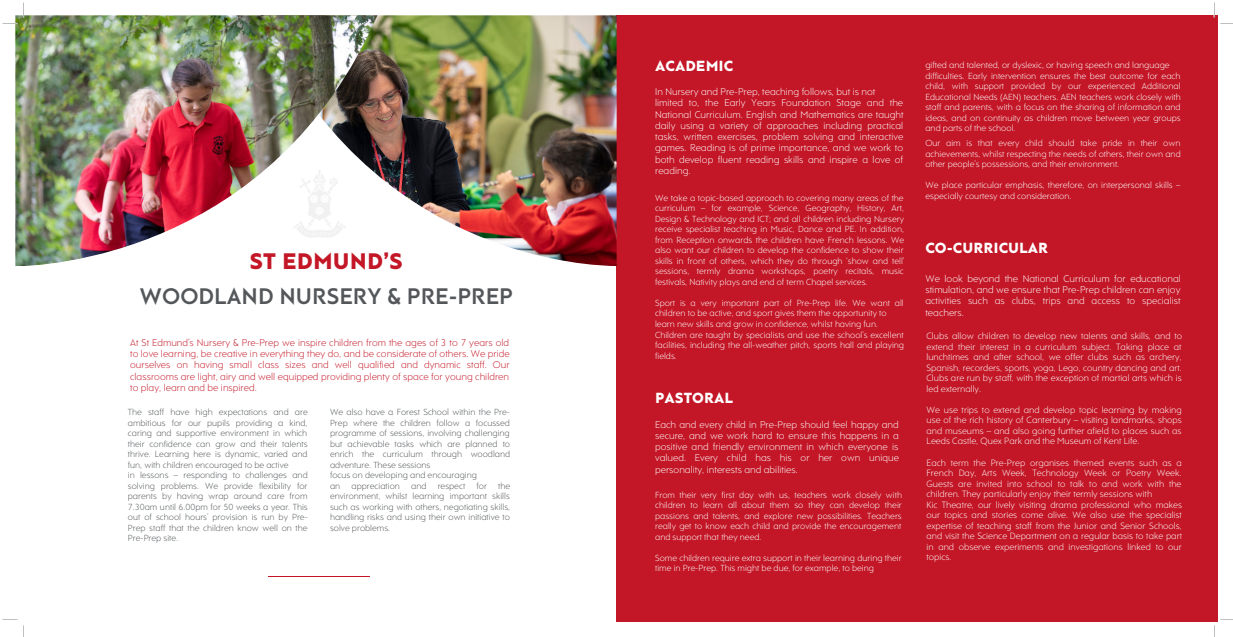
<style>
.page{position:relative;width:1233px;height:637px;background:#fff}
.page>*{position:absolute;margin:0;border:0;box-sizing:border-box;transform-origin:0 0}
.t1{font:700 23px "Rams";letter-spacing:.005em;color:#54575a}
.t2{font:900 23px "Rams";letter-spacing:.005em;color:#c31727}
.t3{font:900 15px "Rams";letter-spacing:.005em;color:#fff}
.t4{font:10px/11.3px "Rams Lt";letter-spacing:.005em;color:#fff;text-align:justify}
.t5{font:10px/11.3px "Rams Lt";letter-spacing:.005em;color:#c31727;text-align:justify}
.t6{font:9.3px/10.5px "Rams Lt";color:#fff;text-align:justify}
.t7{font:9px/10.5px "Rams Lt";letter-spacing:.005em;color:#fff}
.t8{font:9px/10.5px "Rams Lt";letter-spacing:.005em;color:#54575a}
</style>
<div class="page">
<hr style="left:268px;top:576px;width:101px;height:1px;background:#c31727">
<div style="left:616px;top:15px;width:602px;height:607px;background:#c31727"></div>
<img style="left:377px;top:15px;width:240px;height:251px">
<img style="left:15px;top:15px;width:362px;height:251px">
<svg style="left:3px;top:3px;width:21px;height:21px"></svg>
<svg style="left:1214px;top:3px;width:19px;height:21px"></svg>
<svg style="left:3px;top:619px;width:21px;height:18px"></svg>
<svg style="left:1214px;top:619px;width:19px;height:18px"></svg>
<h1 class="t2" style="left:249px;top:247px;width:155px">ST EDMUND’S</h1>
<h1 class="t1" style="left:139px;top:283px;width:375px">WOODLAND NURSERY &amp; PRE-PREP</h1>
<p class="t5" style="left:130px;top:337px;width:381px">At St Edmund’s Nursery &amp; Pre-Prep we inspire children from the ages of 3 to 7 years old to love learning, be creative in everything they do, and be considerate of others. We pride ourselves on having small class sizes and well qualified and dynamic staff. Our classrooms are light, airy and well equipped providing plenty of space for young children to play, learn and be inspired.</p>
<p class="t8" style="left:128px;top:407px;width:181px">The staff have high expectations and are ambitious for our pupils providing a kind, caring and supportive environment in which their confidence can grow and their talents thrive. Learning here is dynamic, varied and fun, with children encouraged to be active<br>in lessons – responding to challenges and solving problems. We provide flexibility for parents by having wrap around care from 7.30am until 6.00pm for 50 weeks a year. This out of school hours’ provision is run by Pre-Prep staff that the children know well on the Pre-Prep site.</p>
<p class="t8" style="left:330px;top:407px;width:182px">We also have a Forest School within the Pre-Prep where the children follow a focussed programme of sessions, involving challenging but achievable tasks which are planned to enrich the curriculum through woodland adventure. These sessions<br>focus on developing and encouraging<br>an appreciation and respect for the environment, whilst learning important skills such as working with others, negotiating skills, handling risks and using their own initiative to solve problems.</p>
<h2 class="t3" style="left:655px;top:56px;width:80px">ACADEMIC</h2>
<p class="t4" style="left:655px;top:86px;width:250px;text-align:left">In Nursery and Pre-Prep, teaching follows, but is not limited to, the Early Years Foundation Stage and the National Curriculum. English and Mathematics are taught daily using a variety of approaches including practical tasks, written exercises, problem solving and interactive games. Reading is of prime importance, and we work to both develop fluent reading skills and inspire a love of reading.</p>
<p class="t7" style="left:655px;top:193px;width:251px;text-align:justify">We take a topic-based approach to covering many areas of the curriculum – for example, Science, Geography, History, Art, Design &amp; Technology and ICT; and all children including Nursery receive specialist teaching in Music, Dance and PE. In addition, from Reception onwards the children have French lessons. We also want our children to develop the confidence to show their skills in front of others, which they do through ‘show and tell’ sessions, termly drama workshops, poetry recitals, music festivals, Nativity plays and end of term Chapel services.</p>
<p class="t7" style="left:655px;top:298px;width:250px">Sport is a very important part of Pre-Prep life. We want all children to be active, and sport gives them the opportunity to learn new skills and grow in confidence, whilst having fun.<br>Children are taught by specialists and use the school’s excellent facilities, including the all-weather pitch, sports hall and playing fields.</p>
<h2 class="t3" style="left:655px;top:389px;width:79px">PASTORAL</h2>
<p class="t4" style="left:655px;top:418px;width:245px">Each and every child in Pre-Prep should feel happy and secure, and we work hard to ensure this happens in a positive and friendly environment in which everyone is valued. Every child has his or her own unique personality, interests and abilities.</p>
<p class="t7" style="left:655px;top:489px;width:248px;text-align:justify">From their very first day with us, teachers work closely with children to learn all about them so they can develop their passions and talents, and explore new possibilities. Teachers really get to know each child and provide the encouragement and support that they need.</p>
<p class="t7" style="left:655px;top:552px;width:248px">Some children require extra support in their learning during their time in Pre-Prep. This might be due, for example, to being</p>
<p class="t7" style="left:925px;top:60px;width:257px">gifted and talented, or dyslexic, or having speech and language difficulties. Early intervention ensures the best outcome for each child, with support provided by our experienced Additional Educational Needs (AEN) teachers. AEN teachers work closely with staff and parents, with a focus on the sharing of information and ideas, and on continuity as children move between year groups and parts of the school.</p>
<p class="t7" style="left:925px;top:138px;width:257px;text-align:justify">Our aim is that every child should take pride in their own achievements, whilst respecting the needs of others, their own and other people’s possessions, and their environment.</p>
<p class="t7" style="left:925px;top:180px;width:256px">We place particular emphasis, therefore, on interpersonal skills – especially courtesy and consideration.</p>
<h2 class="t3" style="left:925px;top:238px;width:124px">CO-CURRICULAR</h2>
<p class="t4" style="left:925px;top:273px;width:257px">We look beyond the National Curriculum for educational stimulation, and we ensure that Pre-Prep children can enjoy activities such as clubs, trips and access to specialist teachers.</p>
<p class="t6" style="left:927px;top:331px;width:257px">Clubs allow children to develop new talents and skills, and to extend their interest in a curriculum subject. Taking place at lunchtimes and after school, we offer clubs such as archery, Spanish, recorders, sports, yoga, Lego, country dancing and art.<br>Clubs are run by staff, with the exception of martial arts which is led externally.</p>
<p class="t6" style="left:927px;top:404px;width:257px">We use trips to extend and develop topic learning by making use of the rich history of Canterbury – visiting landmarks, shops and museums – and also going further afield to places such as Leeds Castle, Quex Park and the Museum of Kent Life.</p>
<p class="t6" style="left:927px;top:457px;width:257px;text-align:left">Each term the Pre-Prep organises themed events such as a French Day, Arts Week, Technology Week or Poetry Week.<br>Guests are invited into school to talk to and work with the children. They particularly enjoy their termly sessions with<br>Kic Theatre, our lively visiting drama professional who makes our topics and stories come alive. We also use the specialist expertise of teaching staff from the Junior and Senior Schools, and visit the Science Department on a regular basis to take part in and observe experiments and investigations linked to our topics.</p>
</div>
